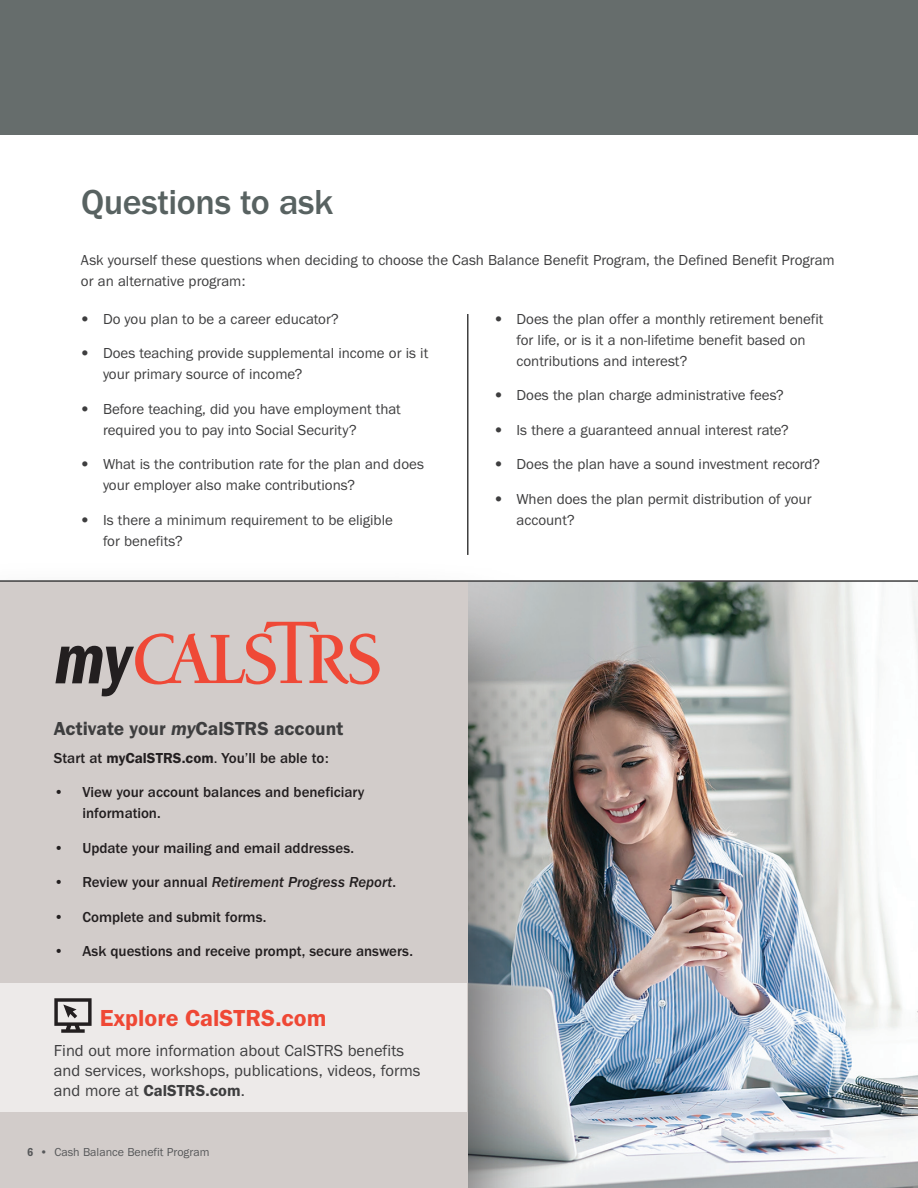
<style>
.page{position:relative;width:918px;height:1188px;background:#fff}
.page>*{position:absolute;margin:0;border:0;box-sizing:border-box;transform-origin:0 0}
.t1{font:500 36px "Franklin Gothic URW";letter-spacing:-.01em;color:#586261}
.t2{font:24px "Franklin Gothic URW Dem";color:#ef4835}
.t3{font:19.5px "Franklin Gothic URW Dem";color:#3e3e3f}
.t4{font:16.5px/20px "Franklin Gothic URW Boo";color:#3e3e3f}
.t5{font:15px/21px "Franklin Gothic URW Boo";color:#3e3e3f}
.t6{font:500 15px/21px "Franklin Gothic URW";color:#231f20}
.t7{font:15px "Franklin Gothic URW Med Ita";color:#231f20}
.t8{font:12px "Franklin Gothic URW Boo";color:#57585a}
.s1{font-family:"ITC Franklin Gothic Std Hvy"}
.s2{font-family:"Franklin Gothic URW Dem Ita"}
.s3{font-family:"Franklin Gothic URW Dem";font-weight:400}
.s4{font-family:"Franklin Gothic URW Boo";font-weight:400}
.s5{font-family:"Franklin Gothic URW Hea";font-weight:400}
.s6{font-family:"Franklin Gothic URW Hea"}
.s7{font-family:"Franklin Gothic URW";font-weight:500}
.s8{font-family:"Franklin Gothic URW Dem"}
.s9{font-family:"Franklin Gothic URW Con Dem"}
</style>
<div class="page">
<img style="left:571px;top:582px;width:347px;height:606px">
<div style="left:0;top:559px;width:571px;height:629px;background:#231f20;opacity:.6"></div>
<div style="left:0;top:582px;width:467px;height:606px;background:#d2ccca"></div>
<div style="left:0;top:983px;width:467px;height:129px;background:#edeae9"></div>
<div style="left:0;top:0;width:918px;height:135px;background:#666d6c"></div>
<svg style="left:55px;top:622px;width:325px;height:74px"></svg>
<hr style="left:467px;top:314px;width:2px;height:241px;background:#3e3e3f">
<hr style="left:0;top:580px;width:918px;height:2px;background:#3e3e3f">
<svg style="left:54px;top:998px;width:38px;height:35px"></svg>
<h2 class="t1" style="left:81px;top:180px;width:254px">Questions to ask</h2>
<p class="t5" style="left:81px;top:249px;width:755px">Ask yourself these questions when deciding to choose the Cash Balance Benefit Program, the Defined Benefit Program or an alternative program:</p>
<p class="t5" style="left:81px;top:308px;width:260px"><span class="s1">•</span> Do you plan to be a career educator?</p>
<p class="t5" style="left:103px;top:343px;width:327px;text-indent:-22px"><span class="s1">•</span> Does teaching provide supplemental income or is it your primary source of income?</p>
<p class="t5" style="left:103px;top:398px;width:299px;text-indent:-22px"><span class="s1">•</span> Before teaching, did you have employment that required you to pay into Social Security?</p>
<p class="t5" style="left:103px;top:454px;width:322px;text-indent:-22px"><span class="s1">•</span> What is the contribution rate for the plan and does your employer also make contributions?</p>
<p class="t5" style="left:103px;top:509px;width:291px;text-indent:-22px"><span class="s1">•</span> Is there a minimum requirement to be eligible for benefits?</p>
<p class="t5" style="left:517px;top:308px;width:309px;text-indent:-22px"><span class="s1">•</span> Does the plan offer a monthly retirement benefit for life, or is it a non-lifetime benefit based on contributions and interest?</p>
<p class="t5" style="left:494px;top:385px;width:291px"><span class="s1">•</span> Does the plan charge administrative fees?</p>
<p class="t5" style="left:494px;top:419px;width:296px"><span class="s1">•</span> Is there a guaranteed annual interest rate?</p>
<p class="t5" style="left:494px;top:454px;width:328px"><span class="s1">•</span> Does the plan have a sound investment record?</p>
<p class="t5" style="left:517px;top:488px;width:297px;text-indent:-22px"><span class="s1">•</span> When does the plan permit distribution of your account?</p>
<h3 class="t3" style="left:54px;top:716px;width:291px">Activate your <span class="s2">my</span>CalSTRS account</h3>
<p class="t6" style="left:54px;top:747px;width:276px">Start at <span class="s3">myCalSTRS.com</span><span class="s4">.</span> You’ll be able to:</p>
<p class="t6" style="left:82px;top:781px;width:284px;text-indent:-28px"><span class="s5">•</span> View your account balances and beneficiary information.</p>
<p class="t6" style="left:54px;top:837px;width:302px"><span class="s5">•</span> Update your mailing and email addresses.</p>
<p class="t7" style="left:54px;top:873px;width:344px"><span class="s6">•</span> <span class="s7">Review your annual</span> Retirement Progress Report<span class="s7">.</span></p>
<p class="t6" style="left:54px;top:906px;width:214px"><span class="s5">•</span> Complete and submit forms.</p>
<p class="t6" style="left:54px;top:940px;width:361px"><span class="s5">•</span> Ask questions and receive prompt, secure answers.</p>
<h4 class="t2" style="left:100px;top:1003px;width:228px">Explore CalSTRS.com</h4>
<p class="t4" style="left:54px;top:1040px;width:368px">Find out more information about CalSTRS benefits and services, workshops, publications, videos, forms and more at <span class="s8">CalSTRS.com</span>.</p>
<p class="t8" style="left:27px;top:1144px;width:184px"><span class="s9">6</span> • Cash Balance Benefit Program</p>
</div>
